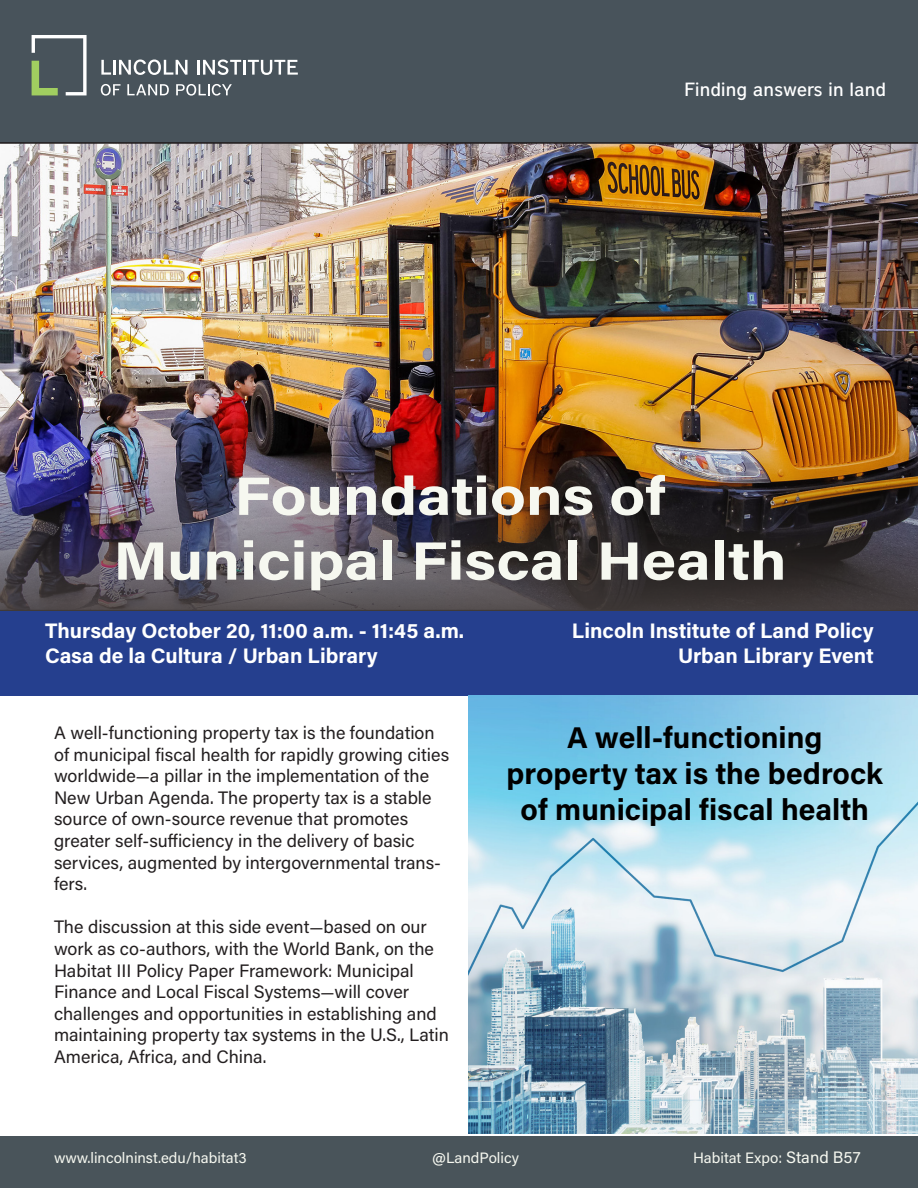
<style>
.page{position:relative;width:918px;height:1188px;background:#fff}
.page>*{position:absolute;margin:0;border:0;box-sizing:border-box;transform-origin:0 0}
.t1{font:700 54px "Acumin Pro";color:#f6f8f0;scale:1.15 1}
.t2{font:700 30px/36px "Acumin Pro";color:#000;text-align:center}
.t3{font:700 21px/25.2px "Acumin Pro";color:#fff}
.t4{font:500 19.05px "District";color:#fff}
.t5{font:18px/21.6px "Acumin Pro";color:#231f20}
.t6{font:15px "Acumin Pro";color:#f6f8f0}
.s1{font-size:16.5px}
</style>
<div class="page">
<img style="left:0;top:144px;width:918px;height:178px">
<div style="left:0;top:0;width:918px;height:144px;background:#48535b"></div>
<img style="left:0;top:322px;width:918px;height:289px">
<div style="left:0;top:611px;width:918px;height:85px;background:#253f8e"></div>
<img style="left:468px;top:696px;width:450px;height:438px">
<div style="left:0;top:1136px;width:918px;height:52px;background:#49545a"></div>
<p class="t4" style="left:685px;top:78px;width:203px">Finding answers in land</p>
<p class="t1" style="left:234px;top:458px;width:377px">Foundations of</p>
<p class="t1" style="left:113px;top:523px;width:587px">Municipal Fiscal Health</p>
<p class="t3" style="left:45px;top:617px;width:421px">Thursday October 20, 11:00 a.m. - 11:45 a.m.<br>Casa de la Cultura / Urban Library</p>
<p class="t3" style="left:572px;top:617px;width:303px">Lincoln Institute of Land Policy</p>
<p class="t3" style="left:678px;top:642px;width:197px">Urban Library Event</p>
<p class="t5" style="left:54px;top:721px;width:397px">A well-functioning property tax is the foundation of municipal fiscal health for rapidly growing cities worldwide<span class="s1">—</span>a pillar in the implementation of the New Urban Agenda. The property tax is a stable source of own-source revenue that promotes greater self-sufficiency in the delivery of basic services, augmented by intergovernmental trans&shy;fers.</p>
<p class="t5" style="left:54px;top:916px;width:396px">The discussion at this side event<span class="s1">—</span>based on our work as co-authors, with the World Bank, on the Habitat III Policy Paper Framework<span class="s1">:</span> Municipal Finance and Local Fiscal Systems<span class="s1">—</span>will cover challenges and opportunities in establishing and maintaining property tax systems in the U.S., Latin America, Africa, and China.</p>
<p class="t2" style="left:507px;top:718px;width:378px">A well-functioning property tax is the bedrock of municipal fiscal health</p>
<p class="t6" style="left:54px;top:1148px;width:194px">www.lincolninst.edu/habitat3</p>
<p class="t6" style="left:432px;top:1148px;width:89px">@LandPolicy</p>
<p class="t6" style="left:693px;top:1148px;width:169px">Habitat Expo: <span class="s1">Stand B57</span></p>
</div>
